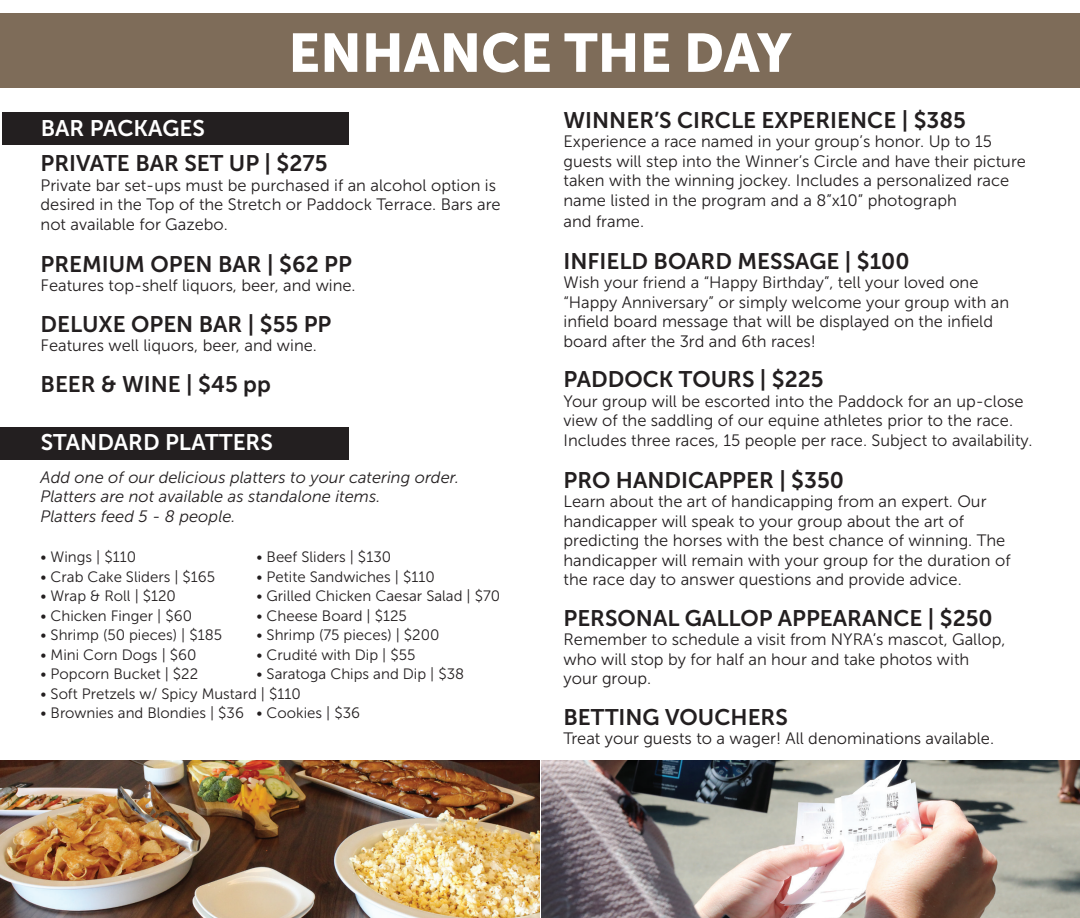
<style>
.page{position:relative;width:1080px;height:918px;background:#fff}
.page>*{position:absolute;margin:0;border:0;box-sizing:border-box;transform-origin:0 0}
.t1{font:54px "Museo Sans 900";color:#fff}
.t2{font:22.5px "Museo Sans 700";color:#231f20}
.t3{font:22.5px "Museo Sans 700";color:#fff}
.t4{font:16.5px/19.5px "Museo Sans 300";color:#231f20}
.t5{font:italic 16.5px/19.5px "Museo Sans 300";color:#231f20}
.t6{font:15px "Museo Sans 300";color:#231f20}
</style>
<div class="page">
<div style="left:0;top:14px;width:1080px;height:74px;background:#7e6c59"></div>
<div style="left:2px;top:112px;width:346px;height:32px;background:#231f20"></div>
<div style="left:0;top:427px;width:348px;height:32px;background:#231f20"></div>
<img style="left:542px;top:760px;width:538px;height:158px">
<img style="left:0;top:760px;width:540px;height:158px">
<h1 class="t1" style="left:288px;top:22px;width:505px">ENHANCE THE DAY</h1>
<h2 class="t3" style="left:41px;top:116px;width:166px">BAR PACKAGES</h2>
<h2 class="t2" style="left:41px;top:151px;width:288px">PRIVATE BAR SET UP | $275</h2>
<p class="t4" style="left:41px;top:176px;width:462px">Private bar set-ups must be purchased if an alcohol option is desired in the Top of the Stretch or Paddock Terrace. Bars are not available for Gazebo.</p>
<h2 class="t2" style="left:41px;top:252px;width:313px">PREMIUM OPEN BAR | $62 PP</h2>
<p class="t4" style="left:41px;top:276px;width:317px">Features top-shelf liquors, beer, and wine.</p>
<h2 class="t2" style="left:41px;top:312px;width:292px">DELUXE OPEN BAR | $55 PP</h2>
<p class="t4" style="left:41px;top:336px;width:278px">Features well liquors, beer, and wine.</p>
<h2 class="t2" style="left:41px;top:372px;width:232px">BEER &amp; WINE | $45 pp</h2>
<h2 class="t3" style="left:41px;top:430px;width:234px">STANDARD PLATTERS</h2>
<p class="t5" style="left:41px;top:467px;width:420px">Add one of our delicious platters to your catering order.<br>Platters are not available as standalone items.<br>Platters feed 5 - 8 people.</p>
<p class="t6" style="left:41px;top:549px;width:97px">• Wings | $110</p>
<p class="t6" style="left:257px;top:549px;width:136px">• Beef Sliders | $130</p>
<p class="t6" style="left:41px;top:568px;width:176px">• Crab Cake Sliders | $165</p>
<p class="t6" style="left:257px;top:568px;width:180px">• Petite Sandwiches | $110</p>
<p class="t6" style="left:41px;top:588px;width:137px">• Wrap &amp; Roll | $120</p>
<p class="t6" style="left:257px;top:588px;width:245px">• Grilled Chicken Caesar Salad | $70</p>
<p class="t6" style="left:41px;top:607px;width:153px">• Chicken Finger | $60</p>
<p class="t6" style="left:257px;top:607px;width:152px">• Cheese Board | $125</p>
<p class="t6" style="left:41px;top:627px;width:183px">• Shrimp (50 pieces) | $185</p>
<p class="t6" style="left:257px;top:627px;width:184px">• Shrimp (75 pieces) | $200</p>
<p class="t6" style="left:41px;top:646px;width:157px">• Mini Corn Dogs | $60</p>
<p class="t6" style="left:257px;top:646px;width:160px">• Crudité with Dip | $55</p>
<p class="t6" style="left:41px;top:666px;width:159px">• Popcorn Bucket | $22</p>
<p class="t6" style="left:257px;top:666px;width:209px">• Saratoga Chips and Dip | $38</p>
<p class="t6" style="left:41px;top:685px;width:262px">• Soft Pretzels w/ Spicy Mustard | $110</p>
<p class="t6" style="left:41px;top:705px;width:321px">• Brownies and Blondies | $36 • Cookies | $36</p>
<h2 class="t2" style="left:564px;top:108px;width:404px">WINNER’S CIRCLE EXPERIENCE | $385</h2>
<p class="t4" style="left:564px;top:132px;width:464px">Experience a race named in your group’s honor. Up to 15 guests will step into the Winner’s Circle and have their picture taken with the winning jockey. Includes a personalized race name listed in the program and a 8”x10” photograph</p>
<p class="t4" style="left:564px;top:212px;width:82px">and frame.</p>
<h2 class="t2" style="left:564px;top:249px;width:348px">INFIELD BOARD MESSAGE | $100</h2>
<p class="t4" style="left:564px;top:273px;width:447px">Wish your friend a “Happy Birthday”, tell your loved one “Happy Anniversary” or simply welcome your group with an infield board message that will be displayed on the infield board after the 3rd and 6th races!</p>
<h2 class="t2" style="left:564px;top:367px;width:262px">PADDOCK TOURS | $225</h2>
<p class="t4" style="left:564px;top:392px;width:470px">Your group will be escorted into the Paddock for an up-close view of the saddling of our equine athletes prior to the race.<br>Includes three races, 15 people per race. Subject to availability.</p>
<h2 class="t2" style="left:564px;top:468px;width:282px">PRO HANDICAPPER | $350</h2>
<p class="t4" style="left:564px;top:492px;width:449px">Learn about the art of handicapping from an expert. Our handicapper will speak to your group about the art of predicting the horses with the best chance of winning. The handicapper will remain with your group for the duration of the race day to answer questions and provide advice.</p>
<h2 class="t2" style="left:564px;top:606px;width:431px">PERSONAL GALLOP APPEARANCE | $250</h2>
<p class="t4" style="left:564px;top:630px;width:443px">Remember to schedule a visit from NYRA’s mascot, Gallop, who will stop by for half an hour and take photos with your group.</p>
<h2 class="t2" style="left:564px;top:705px;width:226px">BETTING VOUCHERS</h2>
<p class="t4" style="left:564px;top:729px;width:432px">Treat your guests to a wager! All denominations available.</p>
</div>
